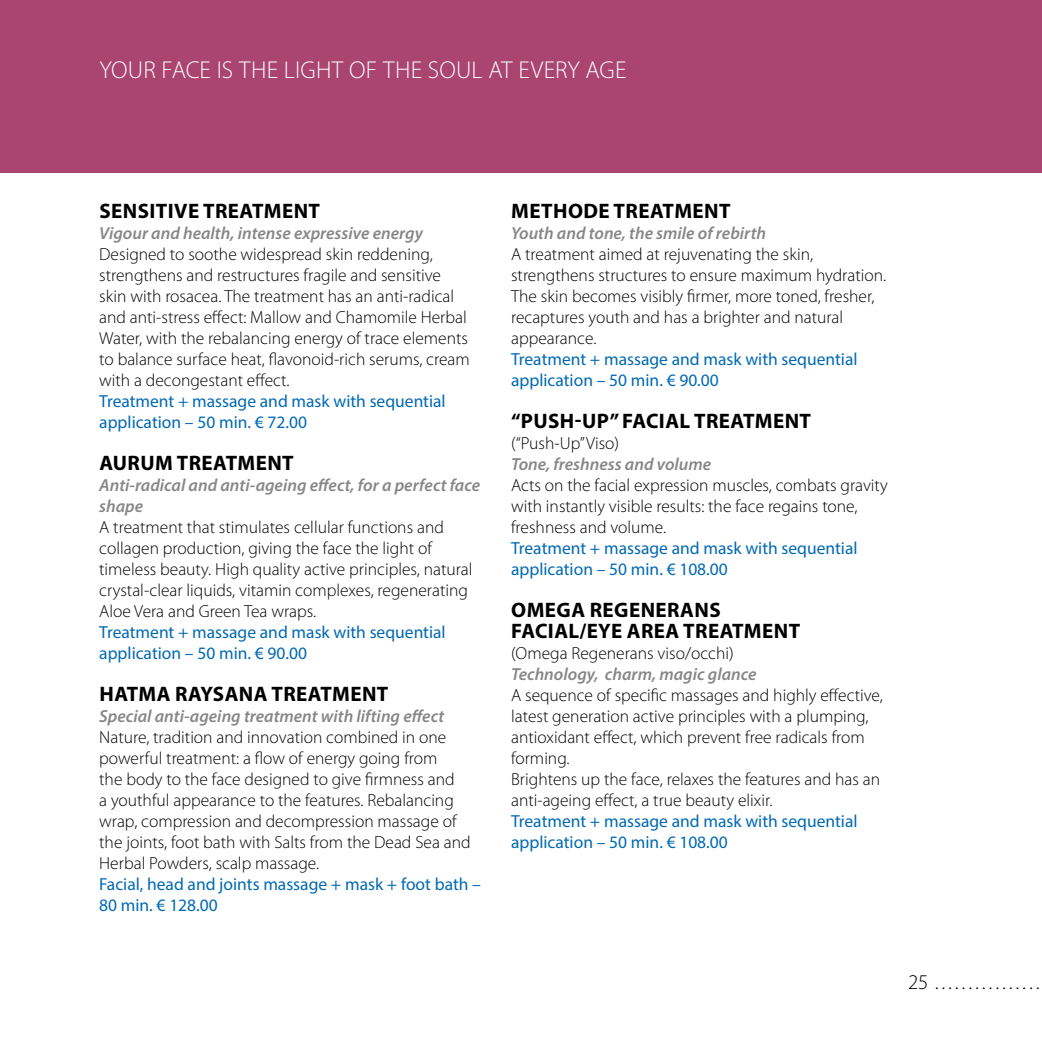
<style>
.page{position:relative;width:1042px;height:1042px;background:#fff}
.page>*{position:absolute;margin:0;border:0;box-sizing:border-box;transform-origin:0 0}
.t1{font:300 24.5px "Myriad Pro";letter-spacing:.005em;color:#fff}
.t2{font:700 21px/21px "Myriad Pro";letter-spacing:.02em;color:#000}
.t3{font:300 17.5px/21px "Myriad Pro";color:#000}
.t4{font:17.5px/21px "Myriad Pro";color:#0069b4}
.t5{font:italic 600 17.5px/21px "Myriad Pro";color:#878787}
.t6{font:15.75px "Minion Pro";color:#000}
.s1{font-family:"Myriad Pro";font-weight:300;font-size:21px}
</style>
<div class="page">
<div style="left:0;top:0;width:1042px;height:172px;background:#aa4471"></div>
<h1 class="t1" style="left:99px;top:55px;width:534px">IL VOLTO, IN OGNI STAGIONE SP CCHIO DI BENESSERE</h1>
<h1 class="t1" style="left:99px;top:55px;width:528px">YOUR FACE IS THE LIGHT OF THE SOUL AT EVERY AGE</h1>
<p class="t2" style="left:99px;top:200px;width:222px">SENSITIVE TREATMENT</p>
<p class="t5" style="left:99px;top:222px;width:325px">Vigour and health, intense expressive energy</p>
<p class="t3" style="left:99px;top:243px;width:372px">Designed to soothe widespread skin reddening, strengthens and restructures fragile and sensitive skin with rosacea. The treatment has an anti-radical and anti-stress effect: Mallow and Chamomile Herbal Water, with the rebalancing energy of trace elements to balance surface heat, flavonoid-rich serums, cream with a decongestant effect.</p>
<p class="t4" style="left:99px;top:390px;width:348px">Treatment + massage and mask with sequential application – 50 min. € 72.00</p>
<p class="t2" style="left:99px;top:452px;width:196px">AURUM TREATMENT</p>
<p class="t5" style="left:99px;top:474px;width:382px">Anti-radical and anti-ageing effect, for a perfect face shape</p>
<p class="t3" style="left:99px;top:516px;width:375px">A treatment that stimulates cellular functions and collagen production, giving the face the light of timeless beauty. High quality active principles, natural crystal-clear liquids, vitamin complexes, regenerating Aloe Vera and Green Tea wraps.</p>
<p class="t4" style="left:99px;top:621px;width:348px">Treatment + massage and mask with sequential application – 50 min. € 90.00</p>
<p class="t2" style="left:99px;top:683px;width:290px">HATMA RAYSANA TREATMENT</p>
<p class="t5" style="left:99px;top:705px;width:346px">Special anti-ageing treatment with lifting effect</p>
<p class="t3" style="left:99px;top:726px;width:373px">Nature, tradition and innovation combined in one powerful treatment: a flow of energy going from<br>the body to the face designed to give firmness and<br>a youthful appearance to the features. Rebalancing wrap, compression and decompression massage of the joints, foot bath with Salts from the Dead Sea and Herbal Powders, scalp massage.</p>
<p class="t4" style="left:99px;top:873px;width:383px">Facial, head and joints massage + mask + foot bath –<br>80 min. € 128.00</p>
<p class="t2" style="left:511px;top:200px;width:221px">METHODE TREATMENT</p>
<p class="t5" style="left:511px;top:222px;width:257px">Youth and tone, the smile of rebirth</p>
<p class="t3" style="left:511px;top:243px;width:377px">A treatment aimed at rejuvenating the skin, strengthens structures to ensure maximum hydration.<br>The skin becomes visibly firmer, more toned, fresher, recaptures youth and has a brighter and natural appearance.</p>
<p class="t4" style="left:511px;top:348px;width:348px">Treatment + massage and mask with sequential application – 50 min. € 90.00</p>
<p class="t2" style="left:511px;top:410px;width:302px">“PUSH-UP” FACIAL TREATMENT</p>
<p class="t3" style="left:511px;top:432px;width:110px">(“Push-Up” Viso)</p>
<p class="t5" style="left:511px;top:453px;width:202px">Tone, freshness and volume</p>
<p class="t3" style="left:511px;top:474px;width:378px">Acts on the facial expression muscles, combats gravity with instantly visible results: the face regains tone, freshness and volume.</p>
<p class="t4" style="left:511px;top:537px;width:348px">Treatment + massage and mask with sequential application – 50 min. € 108.00</p>
<p class="t2" style="left:511px;top:599px;width:290px">OMEGA REGENERANS<br>FACIAL/EYE AREA TREATMENT</p>
<p class="t3" style="left:511px;top:642px;width:224px">(Omega Regenerans viso/occhi)</p>
<p class="t5" style="left:511px;top:663px;width:247px">Technology, charm, magic glance</p>
<p class="t3" style="left:511px;top:684px;width:373px">A sequence of specific massages and highly effective, latest generation active principles with a plumping, antioxidant effect, which prevent free radicals from forming.<br>Brightens up the face, relaxes the features and has an anti-ageing effect, a true beauty elixir.</p>
<p class="t4" style="left:511px;top:810px;width:348px">Treatment + massage and mask with sequential application – 50 min. € 108.00</p>
<p class="t6" style="left:908px;top:973px;width:133px"><span class="s1">25</span> ................</p>
</div>
